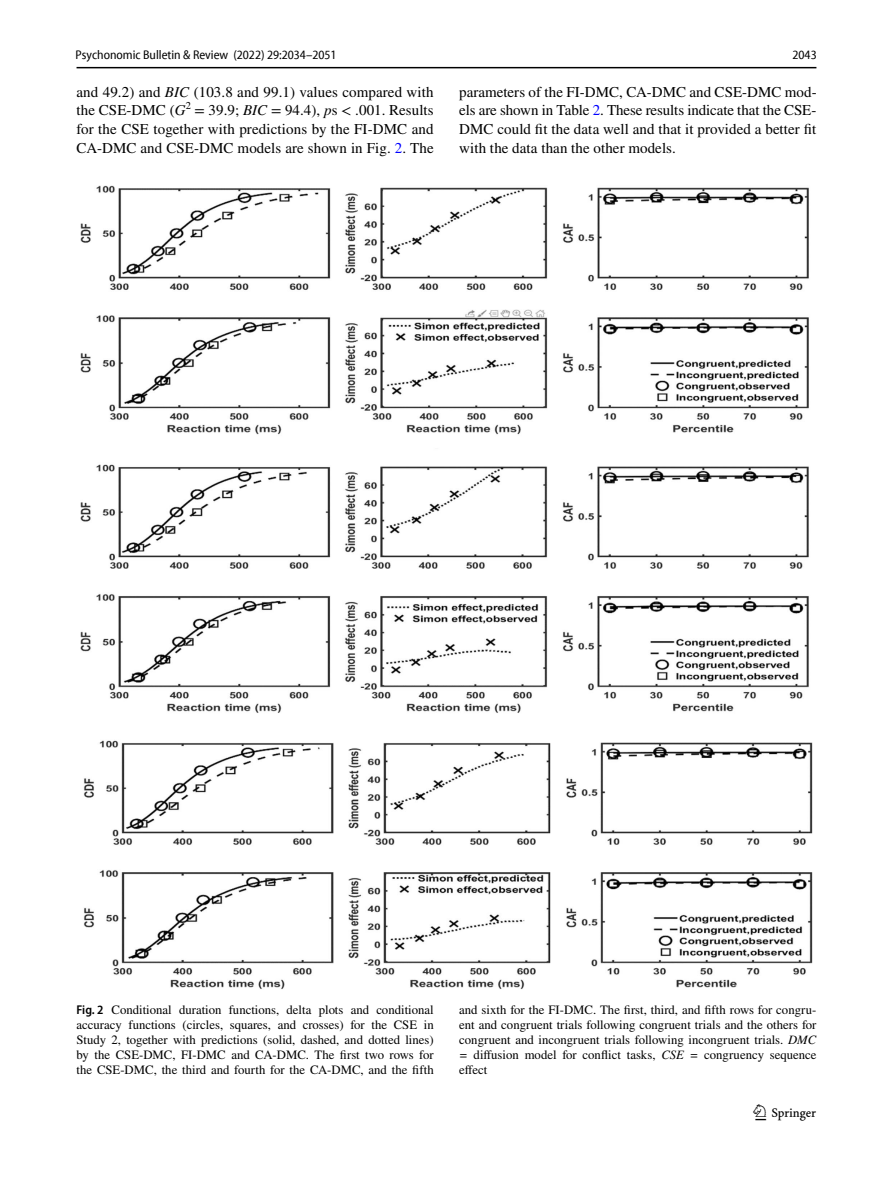
<style>
.page{position:relative;width:893px;height:1187px;background:#fff}
.page>*{position:absolute;margin:0;border:0;box-sizing:border-box;transform-origin:0 0}
.t1{font:22.5px "Springnew Regular 3";color:#000}
.t2{font:15px/18.8px "STIX";letter-spacing:.005em;color:#000;text-align:justify}
.t3{font:12.75px/15px "STIX";color:#000;text-align:justify}
.t4{font:semi-condensed 12.75px "Myriad Pro Unic";color:#000}
.s1{font-style:italic}
.s2{color:#00f}
.s3{font-family:"Myriad Pro";font-weight:600;font-stretch:semi-condensed}
</style>
<div class="page">
<hr style="left:77px;top:67px;width:739px;height:1px;background:#000">
<img style="left:81px;top:186px;width:731px;height:803px">
<p class="t4" style="left:76px;top:50px;width:262px">Psychonomic Bulletin &amp; Review (2022) 29:2034–2051</p>
<p class="t4" style="left:792px;top:50px;width:26px">2043</p>
<p class="t2" style="left:77px;top:83px;width:359px">and 49.2) and <span class="s1">BIC</span> (103.8 and 99.1) values compared with the CSE-DMC (<span class="s1">G</span><sup>2</sup> = 39.9; <span class="s1">BIC</span> = 94.4), <span class="s1">p</span>s &lt; .001. Results for the CSE together with predictions by the FI-DMC and CA-DMC and CSE-DMC models are shown in Fig. <span class="s2">2</span>. The</p>
<p class="t2" style="left:459px;top:83px;width:359px">parameters of the FI-DMC, CA-DMC and CSE-DMC mod&shy;els are shown in Table <span class="s2">2</span>. These results indicate that the CSE-DMC could fit the data well and that it provided a better fit with the data than the other models.</p>
<p class="t3" style="left:77px;top:1002px;width:359px"><span class="s3">Fig. 2</span> Conditional duration functions, delta plots and conditional accuracy functions (circles, squares, and crosses) for the CSE in Study 2, together with predictions (solid, dashed, and dotted lines) by the CSE-DMC, FI-DMC and CA-DMC. The first two rows for the CSE-DMC, the third and fourth for the CA-DMC, and the fifth</p>
<p class="t3" style="left:459px;top:1002px;width:359px">and sixth for the FI-DMC. The first, third, and fifth rows for congru&shy;ent and congruent trials following congruent trials and the others for congruent and incongruent trials following incongruent trials. <span class="s1">DMC =</span> diffusion model for conflict tasks, <span class="s1">CSE =</span> congruency sequence effect</p>
<h1 class="t1" style="left:755px;top:1104px;width:62px">1 3</h1>
</div>
